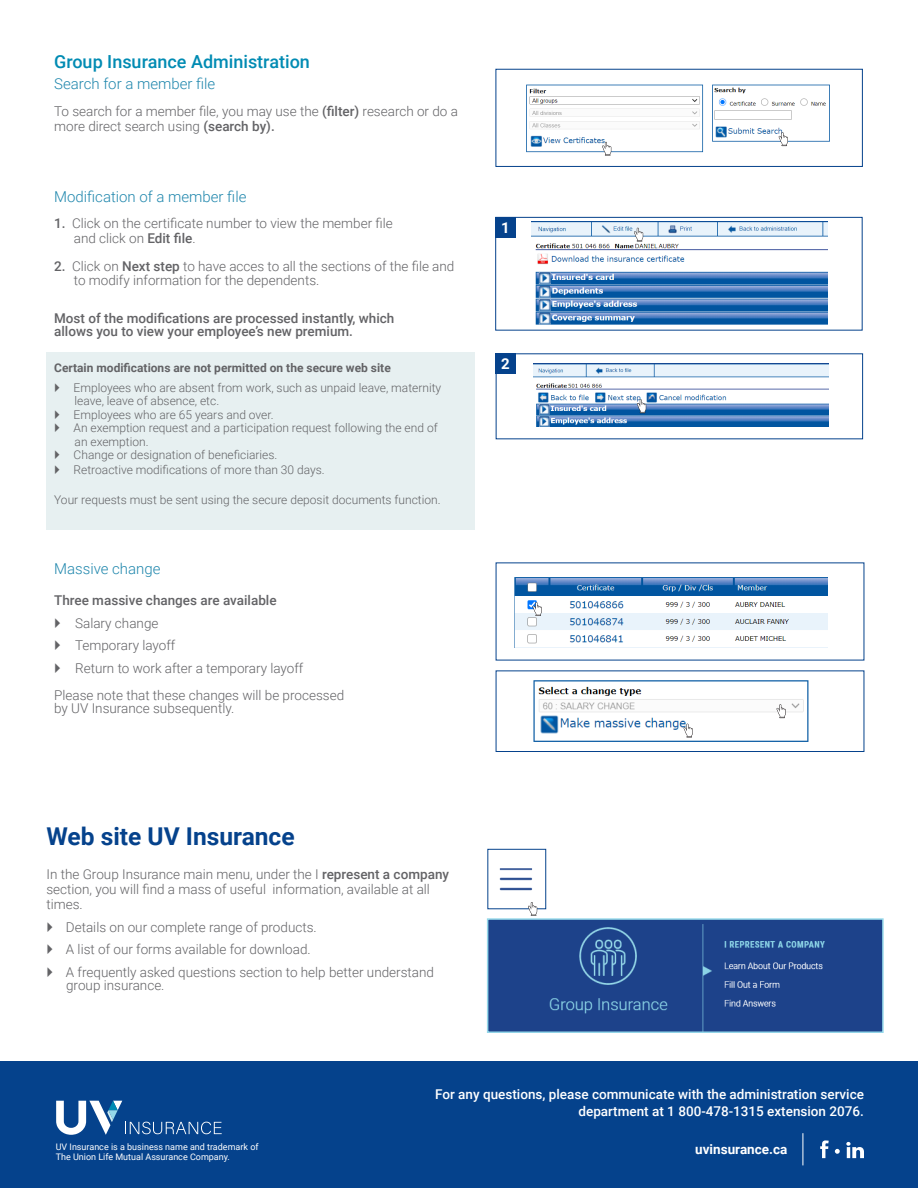
<style>
.page{position:relative;width:918px;height:1188px;background:#fff}
.page>*{position:absolute;margin:0;border:0;box-sizing:border-box;transform-origin:0 0}
.t1{font:700 24.6px "Roboto";color:#05428c}
.t2{font:500 18px "Roboto";color:#008bb3}
.t3{font:300 15px "Roboto";color:#2087ad}
.t4{font:700 15px "Roboto";color:#fff}
.t5{font:300 13.5px/15px "Roboto";color:#636366}
.t6{font:500 13.5px "Roboto";color:#636366}
.Gros_titre_bleu{font:500 13.5px/16.5px "Roboto";color:#fff;text-align:right}
.t7{font:700 13.5px "Roboto";color:#fff}
.t8{font:300 12px/13.5px "Roboto";color:#636366}
.t9{font:700 12px "Roboto";color:#636366}
.Gros_titre_bleu-2{font:9px/10.5px "Roboto";color:#fff}
.s1{font-weight:500}
</style>
<div class="page">
<div style="left:0;top:1062px;width:918px;height:126px;background:#05428c"></div>
<svg style="left:820px;top:1140px;width:9px;height:18px"></svg>
<svg style="left:846px;top:1142px;width:18px;height:16px"></svg>
<svg style="left:835px;top:1149px;width:5px;height:5px"></svg>
<hr style="left:803px;top:1133px;width:1px;height:32px;background:#fff">
<img style="left:514px;top:577px;width:314px;height:71px">
<img style="left:533px;top:680px;width:276px;height:62px">
<div style="left:496px;top:671px;width:368px;height:81px;border:1px solid #05428c"></div>
<svg style="left:532px;top:602px;width:10px;height:14px"></svg>
<svg style="left:684px;top:724px;width:9px;height:14px"></svg>
<div style="left:46px;top:353px;width:429px;height:177px;background:#e7f0f1"></div>
<img style="left:526px;top:84px;width:304px;height:69px">
<div style="left:496px;top:69px;width:367px;height:98px;border:1px solid #05428c"></div>
<img style="left:531px;top:221px;width:296px;height:104px">
<div style="left:496px;top:217px;width:366px;height:113px;border:1px solid #05428c"></div>
<img style="left:533px;top:364px;width:295px;height:63px">
<svg style="left:602px;top:142px;width:9px;height:14px"></svg>
<svg style="left:634px;top:228px;width:9px;height:14px"></svg>
<svg style="left:779px;top:132px;width:9px;height:14px"></svg>
<svg style="left:637px;top:399px;width:9px;height:14px"></svg>
<div style="left:496px;top:218px;width:20px;height:20px;background:#05428c"></div>
<div style="left:496px;top:354px;width:20px;height:20px;background:#05428c"></div>
<img style="left:499px;top:868px;width:34px;height:23px">
<div style="left:488px;top:849px;width:58px;height:60px;border:1px solid #05428c"></div>
<svg style="left:776px;top:704px;width:10px;height:14px"></svg>
<svg style="left:528px;top:902px;width:9px;height:14px"></svg>
<svg style="left:56px;top:1101px;width:166px;height:34px"></svg>
<img style="left:490px;top:921px;width:391px;height:109px">
<div style="left:487px;top:918px;width:397px;height:115px;border:2px solid #94d7e9"></div>
<p class="t2" style="left:54px;top:48px;width:257px">Group Insurance Administration</p>
<p class="t3" style="left:54px;top:73px;width:163px">Search for a member file</p>
<p class="t5" style="left:54px;top:103px;width:405px">To search for a member file, you may use the <span class="s1">(filter)</span> research or do a more direct search using <span class="s1">(search by).</span></p>
<p class="t3" style="left:54px;top:187px;width:194px">Modification of a member file</p>
<p class="t5" style="left:74px;top:215px;width:320px;text-indent:-20px"><span class="s1">1.</span> Click on the certificate number to view the member file and click on <span class="s1">Edit file</span>.</p>
<p class="t5" style="left:74px;top:259px;width:382px;line-height:13.5px;text-indent:-20px"><span class="s1">2.</span> Click on <span class="s1">Next step</span> to have acces to all the sections of the file and to modify information for the dependents.</p>
<p class="t6" style="left:54px;top:308px;width:342px">Most of the modifications are processed instantly, which</p>
<p class="t6" style="left:54px;top:322px;width:300px">allows you to view your employee’s new premium.</p>
<p class="t9" style="left:54px;top:360px;width:338px">Certain modifications are not permitted on the secure web site</p>
<p class="t8" style="left:74px;top:380px;width:369px">Employees who are absent from work, such as unpaid leave, maternity leave, leave of absence, etc.</p>
<p class="t8" style="left:74px;top:407px;width:202px">Employees who are 65 years and over.</p>
<p class="t8" style="left:74px;top:421px;width:366px">An exemption request and a participation request following the end of an exemption.</p>
<p class="t8" style="left:74px;top:448px;width:205px">Change or designation of beneficiaries.</p>
<p class="t8" style="left:74px;top:463px;width:253px">Retroactive modifications of more than 30 days.</p>
<p class="t8" style="left:54px;top:493px;width:388px">Your requests must be sent using the secure deposit documents function.</p>
<p class="t3" style="left:54px;top:558px;width:108px">Massive change</p>
<p class="t6" style="left:54px;top:591px;width:224px">Three massive changes are available</p>
<p class="t5" style="left:75px;top:615px;width:85px">Salary change</p>
<p class="t5" style="left:75px;top:638px;width:102px">Temporary layoff</p>
<p class="t5" style="left:75px;top:660px;width:230px">Return to work after a temporary layoff</p>
<p class="t5" style="left:54px;top:687px;width:292px">Please note that these changes will be processed</p>
<p class="t5" style="left:54px;top:701px;width:182px">by UV Insurance subsequently.</p>
<p class="t1" style="left:46px;top:819px;width:250px">Web site UV Insurance</p>
<p class="t5" style="left:46px;top:867px;width:404px">In the Group Insurance main menu, under the I <span class="s1">represent a company </span>section, you will find a mass of useful information, available at all times.</p>
<p class="t5" style="left:66px;top:919px;width:252px">Details on our complete range of products.</p>
<p class="t5" style="left:66px;top:938px;width:370px;line-height:22.5px">A list of our forms available for download.<br>A frequently asked questions section to help better understand</p>
<p class="t5" style="left:66px;top:978px;width:100px">group insurance.</p>
<p class="t4" style="left:501px;top:217px;width:10px">1</p>
<p class="t4" style="left:501px;top:353px;width:10px">2</p>
<p class="Gros_titre_bleu-2" style="left:56px;top:1141px;width:204px">UV Insurance is a business name and trademark of<br>The Union Life Mutual Assurance Company.</p>
<p class="Gros_titre_bleu" style="left:435px;top:1085px;width:430px">For any questions, please communicate with the administration service department at 1 800-478-1315 extension 2076.</p>
<p class="t7" style="left:695px;top:1140px;width:94px">uvinsurance.ca</p>
</div>
